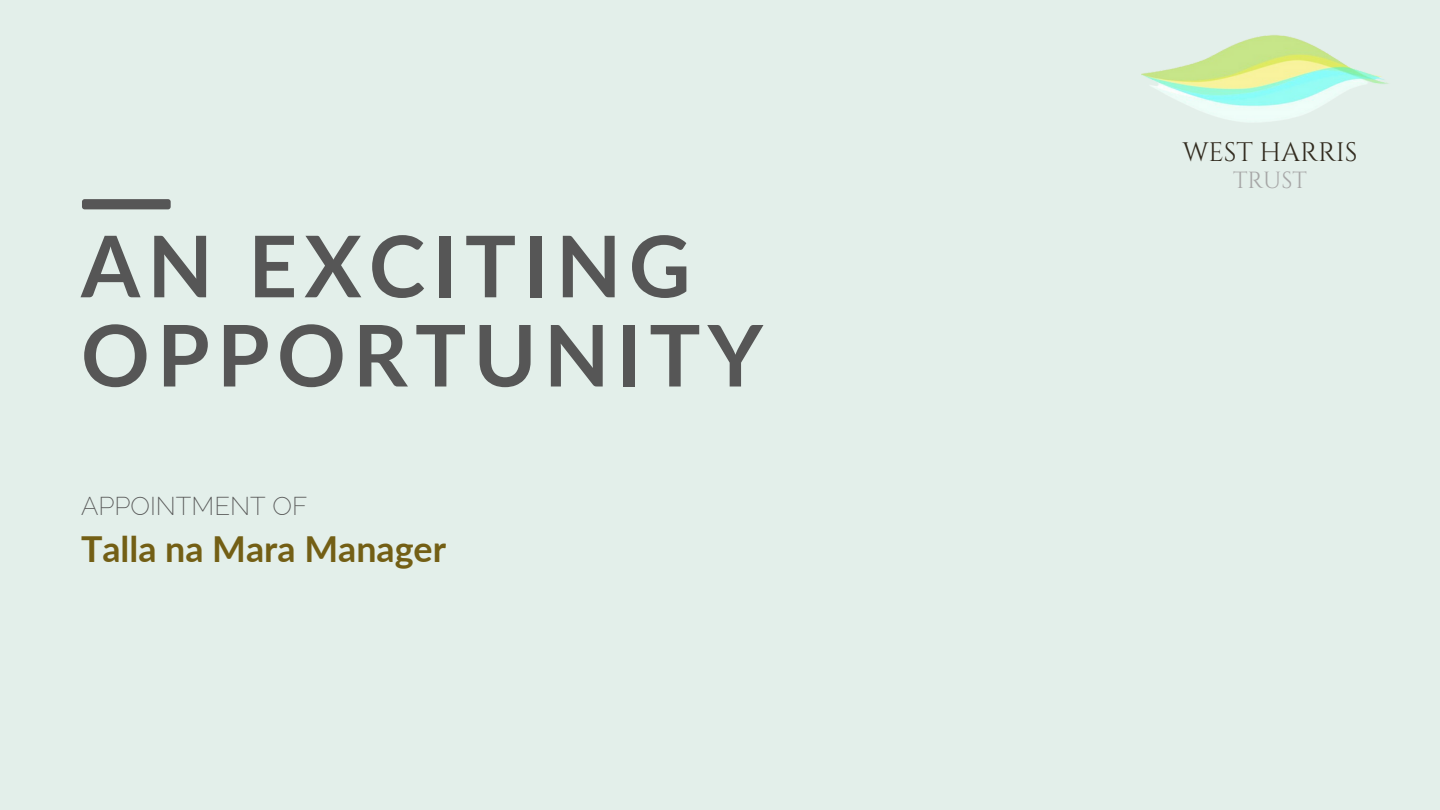
<style>
.page{position:relative;width:1440px;height:810px;background:#e3efea}
.page>*{position:absolute;margin:0;border:0;box-sizing:border-box;transform-origin:0 0}
.t1{font:700 85.1px/89.2px "Lato";letter-spacing:.085em;color:#565656}
.t2{font:700 35.8px "Lato";color:#735f15}
.t3{font:26.7px "Cinzel";letter-spacing:-.005em;color:#322b1f}
.t4{font:200 25.9px "Raleway";color:#565656}
.t5{font:23.3px "Cinzel";letter-spacing:-.005em;color:#a6a6a6}
</style>
<div class="page">
<svg style="left:82px;top:199px;width:89px;height:10px"></svg>
<img style="left:1141px;top:35px;width:248px;height:87px">
<h2 class="t1" style="left:81px;top:220px;width:683px">AN EXCITING<br>OPPORTUNITY</h2>
<p class="t4" style="left:81px;top:490px;width:228px">APPOINTMENT OF</p>
<h1 class="t2" style="left:81px;top:527px;width:367px">Talla na Mara Manager</h1>
<p class="t3" style="left:1182px;top:136px;width:177px">WEST HARRIS</p>
<p class="t5" style="left:1233px;top:165px;width:75px">TRUST</p>
</div>
